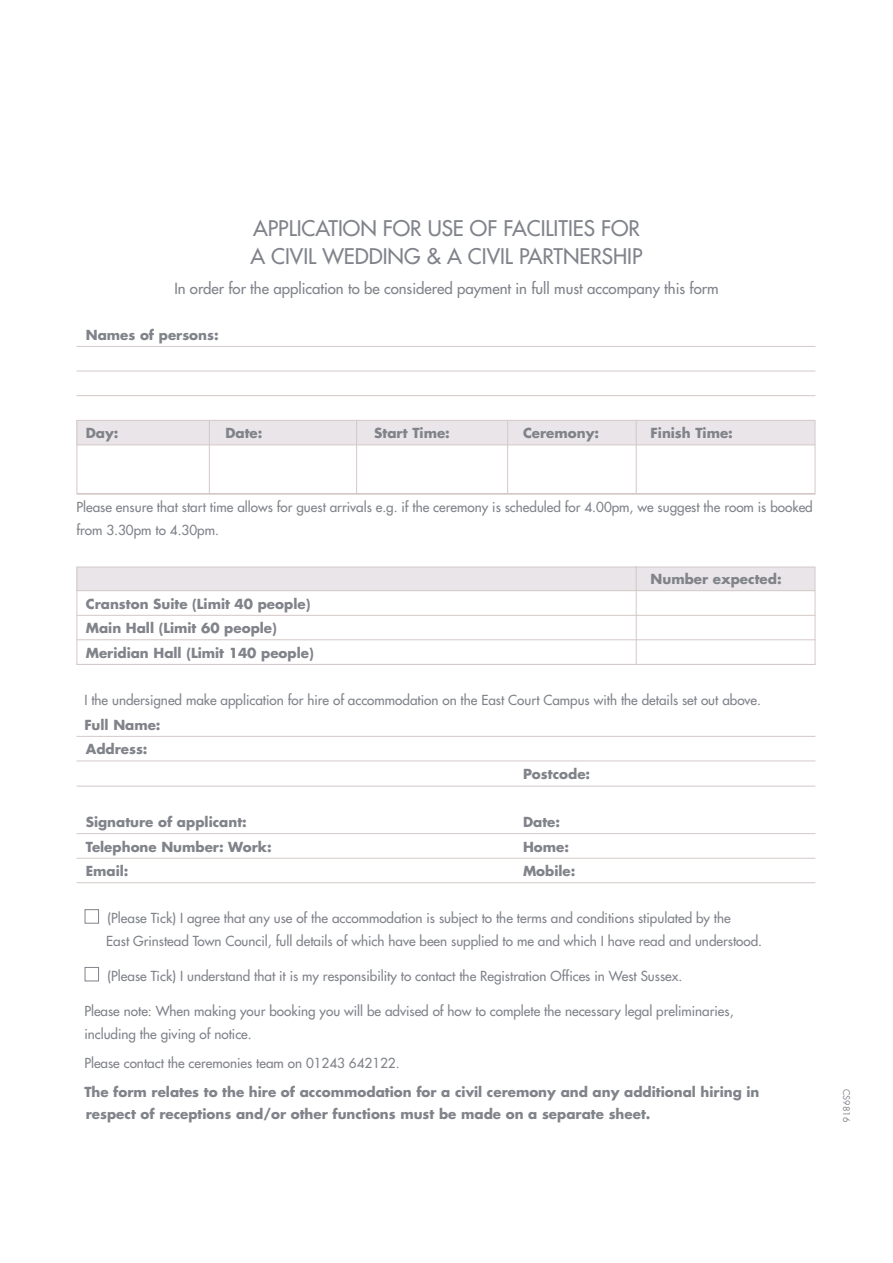
<style>
.page{position:relative;width:893px;height:1263px;background:#fff}
.page>*{position:absolute;margin:0;border:0;box-sizing:border-box;transform-origin:0 0}
.t1{font:21px/28.7px "Futura";color:#80838a}
.t2{font:15px "Futura";color:#80838a}
.t3{font:13.5px/22.5px "Futura";color:#80838a}
.t4{font:700 13.5px/24.6px "Futura";color:#80838a}
.t5{font:9px "Futura";color:#80838a}
.s1{color:#fff}
</style>
<div class="page">
<div style="left:77px;top:420px;width:738px;height:25px;background:#e9e5e8"></div>
<div style="left:77px;top:567px;width:738px;height:24px;background:#e9e5e8"></div>
<hr style="left:77px;top:346px;width:738px;height:1px;background:#d5c8c8">
<hr style="left:77px;top:371px;width:738px;height:1px;background:#d5c8c8">
<hr style="left:77px;top:395px;width:738px;height:1px;background:#d5c8c8">
<hr style="left:77px;top:444px;width:738px;height:1px;background:#d5c8c8">
<hr style="left:77px;top:494px;width:738px;height:1px;background:#d5c8c8">
<hr style="left:77px;top:590px;width:738px;height:1px;background:#d5c8c8">
<hr style="left:77px;top:615px;width:738px;height:1px;background:#d5c8c8">
<hr style="left:77px;top:639px;width:738px;height:1px;background:#d5c8c8">
<hr style="left:77px;top:736px;width:738px;height:1px;background:#d5c8c8">
<hr style="left:77px;top:760px;width:738px;height:1px;background:#d5c8c8">
<hr style="left:77px;top:786px;width:738px;height:1px;background:#d5c8c8">
<hr style="left:77px;top:833px;width:738px;height:1px;background:#d5c8c8">
<hr style="left:77px;top:858px;width:738px;height:1px;background:#d5c8c8">
<hr style="left:77px;top:882px;width:738px;height:1px;background:#d5c8c8">
<hr style="left:356px;top:420px;width:1px;height:74px;background:#d5c8c8">
<hr style="left:507px;top:420px;width:1px;height:74px;background:#d5c8c8">
<hr style="left:636px;top:420px;width:1px;height:73px;background:#d5c8c8">
<hr style="left:636px;top:566px;width:1px;height:99px;background:#d5c8c8">
<div style="left:77px;top:420px;width:738px;height:74px;border:1px solid #d5c8c8"></div>
<hr style="left:209px;top:420px;width:1px;height:74px;background:#d5c8c8">
<div style="left:77px;top:567px;width:738px;height:98px;border:1px solid #d5c8c8"></div>
<h1 class="t1" style="left:250px;top:215px;width:394px">APPLICATION FOR USE OF FACILITIES FOR<br>A CIVIL WEDDING &amp; A CIVIL PARTNERSHIP</h1>
<p class="t2" style="left:174px;top:281px;width:546px">In order for the application to be considered payment in full must accompany this form</p>
<p class="t4" style="left:86px;top:324px;width:134px">Names of persons:</p>
<p class="t4" style="left:86px;top:422px;width:34px">Day:</p>
<p class="t4" style="left:225px;top:422px;width:39px">Date:</p>
<p class="t4" style="left:374px;top:422px;width:77px">Start Time:</p>
<p class="t4" style="left:523px;top:422px;width:78px">Ceremony:</p>
<p class="t4" style="left:651px;top:422px;width:84px">Finish Time:</p>
<p class="t3" style="left:77px;top:497px;width:738px">Please ensure that start time allows for guest arrivals e.g. if the ceremony is scheduled for 4.00pm, we suggest the room is booked from 3.30pm to 4.30pm.</p>
<p class="t4" style="left:651px;top:568px;width:133px">Number expected:</p>
<p class="t4" style="left:86px;top:592px;width:230px">Cranston Suite (Limit 40 people)<br>Main Hall (Limit 60 people)<br>Meridian Hall (Limit 140 people)</p>
<p class="t3" style="left:84px;top:690px;width:678px">I the undersigned make application for hire of accommodation on the East Court Campus with the details set out above.</p>
<p class="t4" style="left:84px;top:713px;width:78px">Full Name:<br>Address:</p>
<p class="t4" style="left:523px;top:763px;width:69px">Postcode:</p>
<p class="t4" style="left:86px;top:811px;width:163px">Signature of applicant:</p>
<p class="t4" style="left:523px;top:811px;width:39px">Date:</p>
<p class="t4" style="left:86px;top:835px;width:188px">Telephone Number: Work:</p>
<p class="t4" style="left:523px;top:835px;width:47px">Home:</p>
<p class="t4" style="left:86px;top:860px;width:44px">Email:</p>
<p class="t4" style="left:523px;top:860px;width:54px">Mobile:</p>
<p class="t3" style="left:106px;top:908px;width:657px;text-indent:-22px"><span class="s1">■</span> (Please Tick) I agree that any use of the accommodation is subject to the terms and conditions stipulated by the<br>East Grinstead Town Council, full details of which have been supplied to me and which I have read and understood.</p>
<p class="t3" style="left:84px;top:966px;width:599px"><span class="s1">■</span> (Please Tick) I understand that it is my responsibility to contact the Registration Offices in West Sussex.</p>
<p class="t3" style="left:84px;top:1001px;width:651px">Please note: When making your booking you will be advised of how to complete the necessary legal preliminaries, including the giving of notice.</p>
<p class="t3" style="left:84px;top:1052px;width:317px">Please contact the ceremonies team on 01243 642122.</p>
<p class="t4" style="left:84px;top:1081px;width:677px;line-height:22.5px">The form relates to the hire of accommodation for a civil ceremony and any additional hiring in respect of receptions and/or other functions must be made on a separate sheet.</p>
<p class="t5" style="left:850px;top:1088px;width:35px;rotate:90deg">CS9816</p>
</div>
